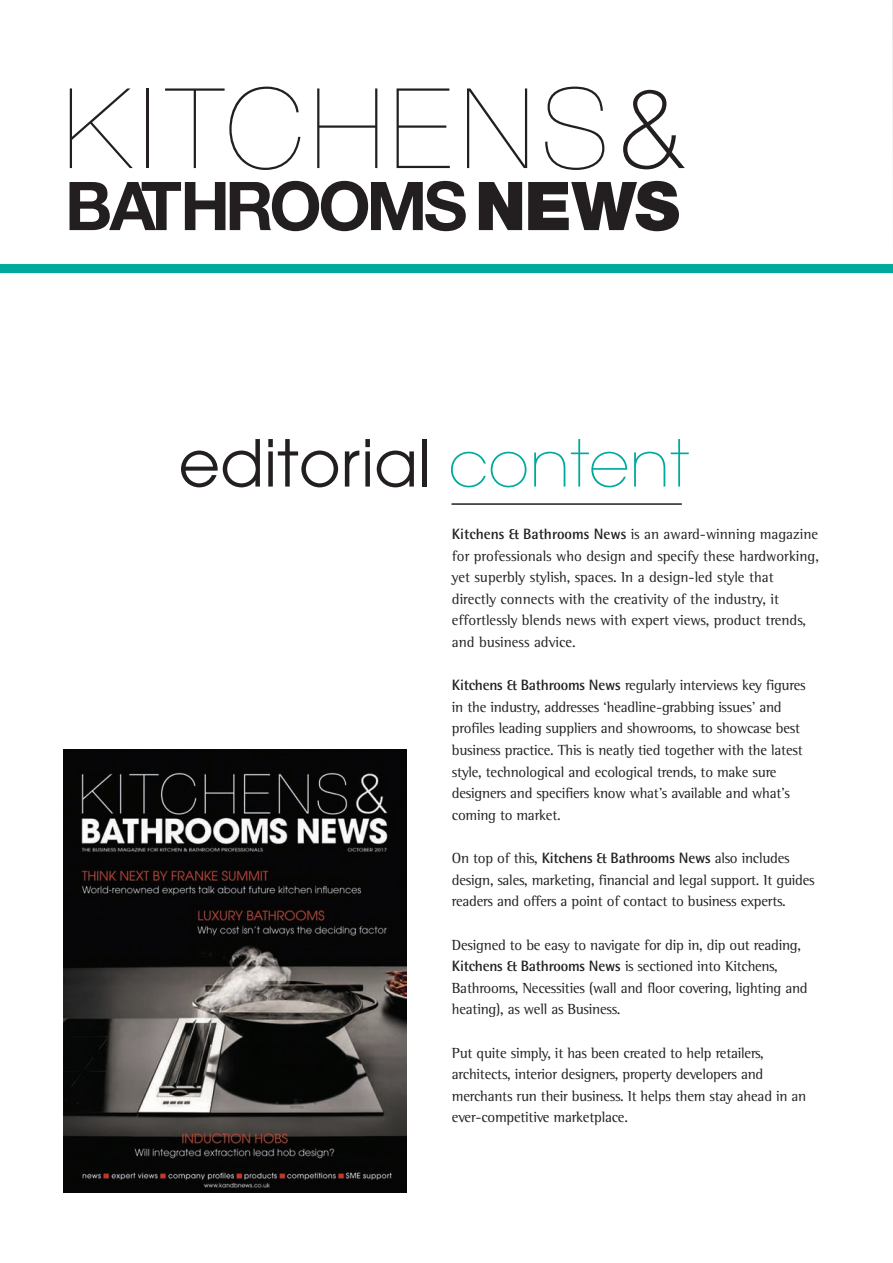
<style>
.page{position:relative;width:893px;height:1263px;background:#fff}
.page>*{position:absolute;margin:0;border:0;box-sizing:border-box;transform-origin:0 0}
.t1{font:200 111.45px "Helvetica Neue";letter-spacing:.075em;color:#231f20}
.t2{font:700 67.35px "Helvetica Neue";letter-spacing:-.06em;color:#231f20}
.t3{font:64.2px "Avant Garde";color:#231f20}
.t4{font:15px/21.6px "Rotis Semi Serif";letter-spacing:-.015em;color:#231f20}
.s1{font-weight:100}
.s2{font-weight:900}
.s3{font-weight:200;color:#00a99d}
.s4{font-family:"Rotis Semi Sans";font-weight:700}
</style>
<div class="page">
<img style="left:64px;top:750px;width:343px;height:442px">
<hr style="left:452px;top:503px;width:230px;height:2px;background:#231f20">
<svg style="left:892px;top:0;width:1px;height:152px"></svg>
<div style="left:0;top:264px;width:893px;height:9px;background:#00a99d"></div>
<h1 class="t1" style="left:64px;top:88px;width:622px">KITCHENS<span class="s1">&amp;</span></h1>
<h2 class="t2" style="left:65px;top:164px;width:616px">BATHROOMS <span class="s2">NEWS</span></h2>
<h3 class="t3" style="left:179px;top:439px;width:512px">editorial <span class="s3">content</span></h3>
<p class="t4" style="left:452px;top:525px;width:369px"><span class="s4">Kitchens &amp; Bathrooms News</span> is an award-winning magazine for professionals who design and specify these hardworking, yet superbly stylish, spaces. In a design-led style that directly connects with the creativity of the industry, it effortlessly blends news with expert views, product trends, and business advice.</p>
<p class="t4" style="left:452px;top:676px;width:355px"><span class="s4">Kitchens &amp; Bathrooms News</span> regularly interviews key figures in the industry, addresses ‘headline-grabbing issues’ and profiles leading suppliers and showrooms, to showcase best business practice. This is neatly tied together with the latest style, technological and ecological trends, to make sure designers and specifiers know what’s available and what’s coming to market.</p>
<p class="t4" style="left:452px;top:849px;width:364px">On top of this, <span class="s4">Kitchens &amp; Bathrooms News</span> also includes design, sales, marketing, financial and legal support. It guides readers and offers a point of contact to business experts.</p>
<p class="t4" style="left:452px;top:935px;width:357px">Designed to be easy to navigate for dip in, dip out reading, <span class="s4">Kitchens &amp; Bathrooms News</span> is sectioned into Kitchens, Bathrooms, Necessities (wall and floor covering, lighting and heating), as well as Business.</p>
<p class="t4" style="left:452px;top:1043px;width:356px">Put quite simply, it has been created to help retailers, architects, interior designers, property developers and merchants run their business. It helps them stay ahead in an ever-competitive marketplace.</p>
</div>
